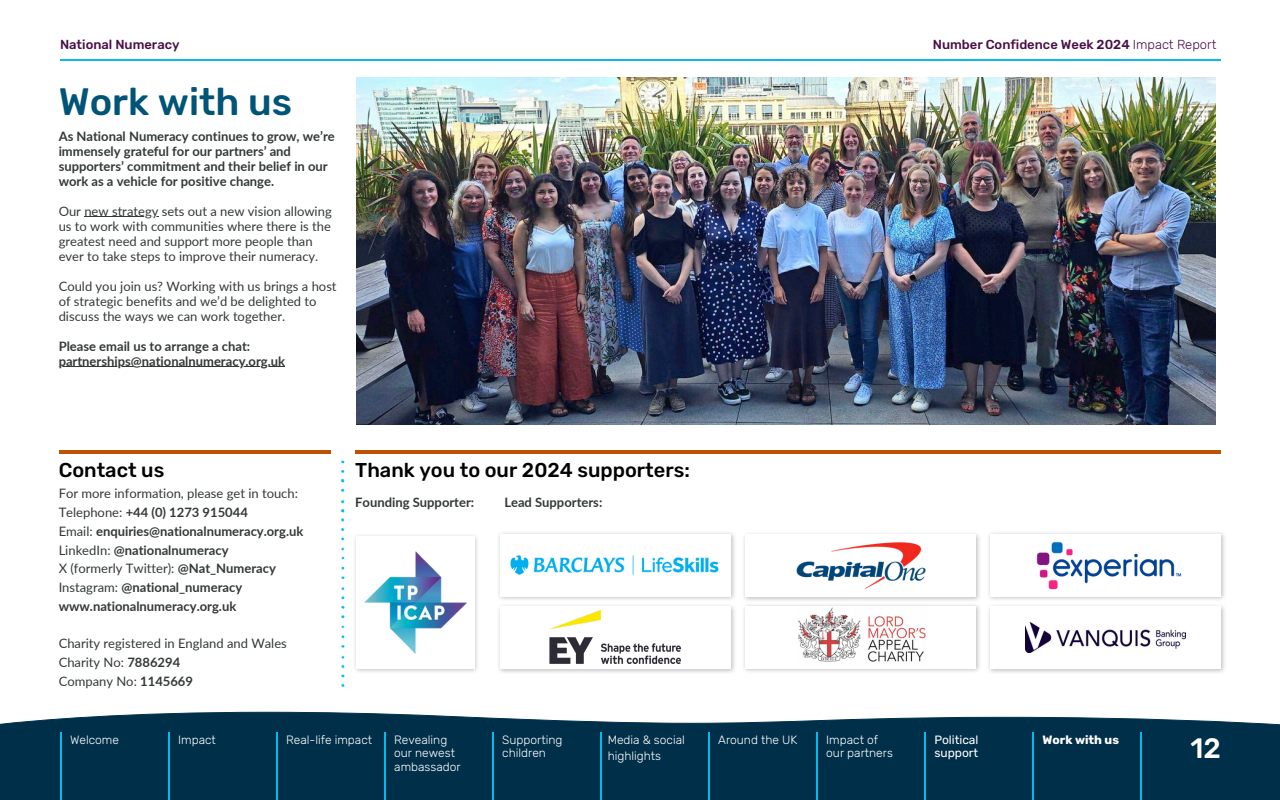
<style>
.page{position:relative;width:1280px;height:800px;background:#fff}
.page>*{position:absolute;margin:0;border:0;box-sizing:border-box;transform-origin:0 0}
.t1{font:500 38px "Rubik";color:#005477}
.t2{font:500 28px "Rubik";color:#fff}
.t3{font:500 20px "Rubik";color:#000}
.t4{font:13px/15px "Lato";color:#333838}
.t5{font:700 13px/15px "Lato";color:#333838}
.t6{font:500 13px "Rubik";color:#490e47}
.t7{font:300 12px/13.5px "Rubik";color:#fff}
.t8{font:12px/13.5px "Rubik";color:#fff}
.t9{font:700 12px "Rubik";color:#fff}
.s1{font-weight:300}
.s2{font-weight:400}
.s3{font-weight:700}
</style>
<div class="page">
<hr style="left:60px;top:59px;width:1160px;height:1px;background:#0abaee">
<hr style="left:59px;top:450px;width:271px;height:3px;background:#bd5104">
<hr style="left:355px;top:450px;width:865px;height:3px;background:#bd5104">
<img style="left:355px;top:535px;width:122px;height:137px">
<div style="left:356px;top:536px;width:118px;height:132px;background:#fff"></div>
<img style="left:364px;top:551px;width:102px;height:102px">
<img style="left:499px;top:533px;width:236px;height:67px">
<div style="left:500px;top:534px;width:231px;height:62px;background:#fff"></div>
<img style="left:510px;top:555px;width:209px;height:20px">
<img style="left:744px;top:533px;width:236px;height:68px">
<div style="left:745px;top:534px;width:231px;height:62px;background:#fff"></div>
<img style="left:796px;top:542px;width:130px;height:47px">
<img style="left:744px;top:605px;width:236px;height:67px">
<div style="left:745px;top:606px;width:231px;height:62px;background:#fff"></div>
<img style="left:798px;top:607px;width:128px;height:55px">
<img style="left:989px;top:605px;width:236px;height:68px">
<div style="left:990px;top:606px;width:231px;height:62px;background:#fff"></div>
<img style="left:1025px;top:622px;width:160px;height:30px">
<img style="left:340px;top:460px;width:5px;height:227px">
<div style="left:0;top:725px;width:1280px;height:74px;background:#002f49"></div>
<svg style="left:0;top:711px;width:1280px;height:14px"></svg>
<hr style="left:60px;top:732px;width:1px;height:67px;background:#00bcef">
<hr style="left:168px;top:732px;width:1px;height:67px;background:#00bcef">
<hr style="left:276px;top:732px;width:1px;height:67px;background:#00bcef">
<hr style="left:384px;top:732px;width:1px;height:67px;background:#00bcef">
<hr style="left:492px;top:732px;width:1px;height:67px;background:#00bcef">
<hr style="left:600px;top:732px;width:1px;height:67px;background:#00bcef">
<hr style="left:708px;top:732px;width:1px;height:67px;background:#00bcef">
<hr style="left:816px;top:732px;width:1px;height:67px;background:#00bcef">
<hr style="left:924px;top:732px;width:1px;height:67px;background:#00bcef">
<hr style="left:1032px;top:732px;width:1px;height:67px;background:#00bcef">
<hr style="left:1140px;top:732px;width:1px;height:67px;background:#00bcef">
<img style="left:989px;top:533px;width:236px;height:67px">
<div style="left:990px;top:534px;width:231px;height:62px;background:#fff"></div>
<img style="left:1036px;top:541px;width:145px;height:49px">
<img style="left:499px;top:605px;width:236px;height:68px">
<div style="left:500px;top:606px;width:231px;height:62px;background:#fff"></div>
<img style="left:550px;top:610px;width:130px;height:53px">
<img style="left:356px;top:77px;width:859px;height:348px">
<hr style="left:84px;top:216px;width:74px;height:1px;background:#333838">
<hr style="left:59px;top:366px;width:226px;height:1px;background:#333838">
<h2 class="t6" style="left:60px;top:37px;width:121px">National Numeracy</h2>
<p class="t6" style="left:932px;top:37px;width:285px">Number Confidence Week 2024 <span class="s1">Impact Report</span></p>
<h2 class="t1" style="left:59px;top:79px;width:235px">Work with us</h2>
<h2 class="t5" style="left:59px;top:128px;width:278px">As National Numeracy continues to grow, we’re immensely grateful for our partners’ and supporters’ commitment and their belief in our work as a vehicle for positive change.</h2>
<p class="t4" style="left:59px;top:203px;width:275px">Our new strategy sets out a new vision allowing</p>
<p class="t4" style="left:59px;top:218px;width:274px">us to work with communities where there is the greatest need and support more people than ever to take steps to improve their numeracy.</p>
<p class="t4" style="left:59px;top:278px;width:279px">Could you join us? Working with us brings a host</p>
<p class="t4" style="left:59px;top:293px;width:259px">of strategic benefits and we’d be delighted to discuss the ways we can work together.</p>
<h2 class="t5" style="left:59px;top:338px;width:193px">Please email us to arrange a chat:</h2>
<p class="t5" style="left:59px;top:353px;width:228px">partnerships@nationalnumeracy.org.uk</p>
<p class="t3" style="left:59px;top:458px;width:107px">Contact us</p>
<h2 class="t3" style="left:355px;top:458px;width:336px">Thank you to our 2024 supporters:</h2>
<h1 class="t4" style="left:59px;top:485px;width:241px">For more information, please get in touch:</h1>
<p class="t5" style="left:59px;top:504px;width:191px"><span class="s2">Telephone:</span> +44 (0) 1273 915044</p>
<p class="t5" style="left:59px;top:523px;width:246px"><span class="s2">Email:</span> enquiries@nationalnumeracy.org.uk</p>
<p class="t5" style="left:59px;top:542px;width:171px"><span class="s2">LinkedIn:</span> @nationalnumeracy</p>
<p class="t4" style="left:59px;top:560px;width:219px">X (formerly Twitter): <span class="s3">@Nat_Numeracy</span></p>
<p class="t5" style="left:59px;top:579px;width:185px"><span class="s2">Instagram:</span> @national_numeracy</p>
<p class="t5" style="left:59px;top:598px;width:179px">www.nationalnumeracy.org.uk</p>
<p class="t4" style="left:59px;top:635px;width:230px">Charity registered in England and Wales</p>
<p class="t4" style="left:59px;top:654px;width:123px">Charity No: <span class="s3">7886294</span></p>
<p class="t4" style="left:59px;top:673px;width:136px">Company No: <span class="s3">1145669</span></p>
<p class="t5" style="left:355px;top:494px;width:120px">Founding Supporter:</p>
<h1 class="t5" style="left:504px;top:494px;width:99px">Lead Supporters:</h1>
<p class="t7" style="left:394px;top:732px;width:68px">Revealing our newest ambassador</p>
<p class="t7" style="left:502px;top:732px;width:62px">Supporting children</p>
<p class="t7" style="left:607px;top:731px;width:79px;line-height:16.5px">Media &amp; social highlights</p>
<p class="t7" style="left:718px;top:732px;width:81px">Around the UK</p>
<p class="t7" style="left:826px;top:732px;width:68px">Impact of our partners</p>
<p class="t8" style="left:934px;top:732px;width:46px">Political support</p>
<h2 class="t7" style="left:70px;top:732px;width:50px">Welcome</h2>
<p class="t7" style="left:178px;top:732px;width:39px">Impact</p>
<p class="t7" style="left:286px;top:732px;width:87px">Real-life impact</p>
<p class="t9" style="left:1042px;top:732px;width:78px">Work with us</p>
<p class="t2" style="left:1190px;top:732px;width:32px">12</p>
</div>
